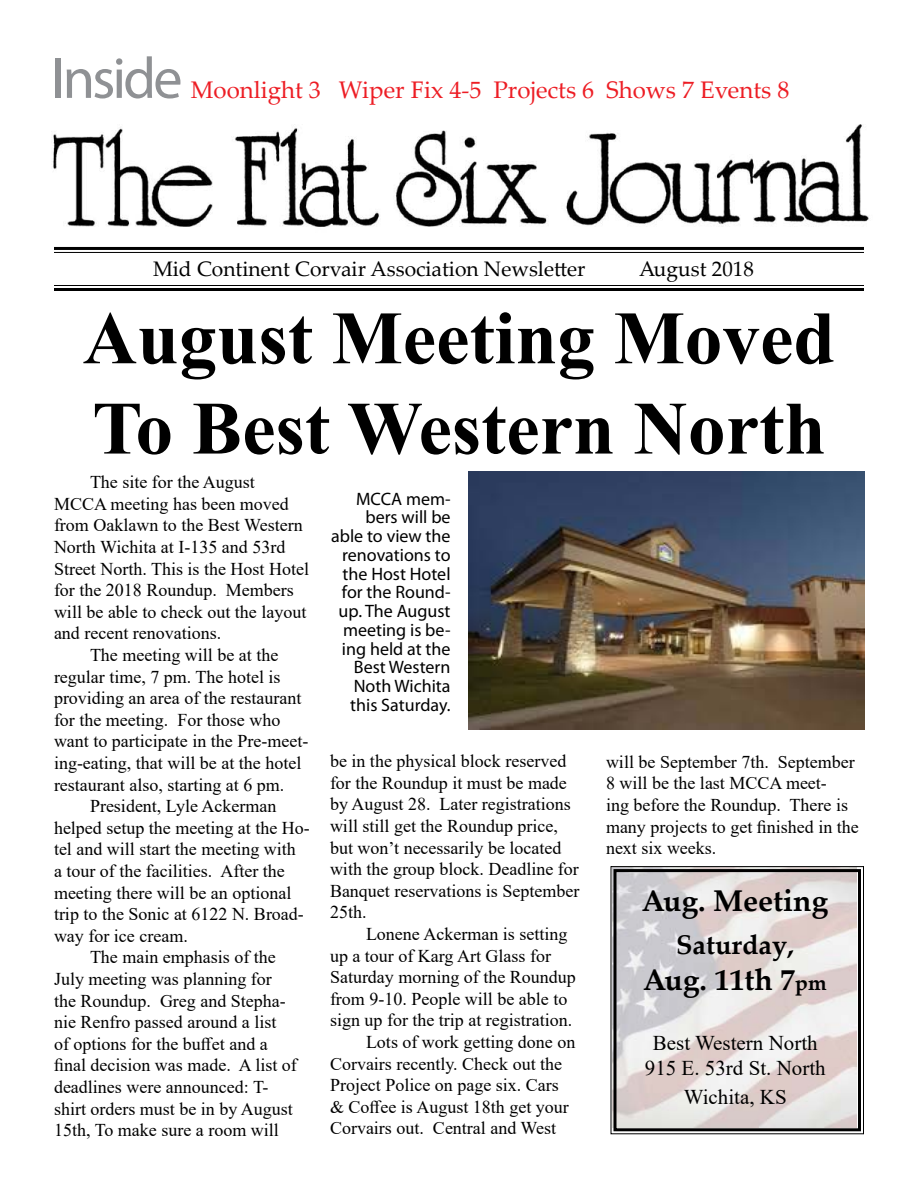
<style>
.page{position:relative;width:918px;height:1188px;background:#fff}
.page>*{position:absolute;margin:0;border:0;box-sizing:border-box;transform-origin:0 0}
.t1{font:700 75.3px/90.3px "Times New Roman";color:#000}
.t2{font:58.5px "Myriad Pro";letter-spacing:-.05em;color:#8f9194}
.t3{font:700 30px "Palatino Linotype";color:#000}
.t4{font:700 27px "Palatino Linotype";color:#000}
.t5{font:24px "Palatino Linotype";color:#ed1d24}
.t6{font:21px "Palatino Linotype";color:#000}
.t7{font:21px/25.2px "Times New Roman";color:#000;text-align:center}
.t8{font:18px/21.6px "Times New Roman";color:#000}
.t9{font:18px/18.8px "Myriad Pro";color:#000;text-align:right}
.s1{font-size:21px}
</style>
<div class="page">
<svg style="left:610px;top:866px;width:254px;height:269px"></svg>
<div style="left:614px;top:869px;width:247px;height:262px;border:3px solid #000"></div>
<hr style="left:54px;top:247px;width:810px;height:3px;background:#000">
<hr style="left:54px;top:252px;width:810px;height:1px;background:#000">
<hr style="left:54px;top:285px;width:810px;height:1px;background:#000">
<hr style="left:54px;top:288px;width:810px;height:3px;background:#000">
<img style="left:53px;top:124px;width:816px;height:103px">
<img style="left:468px;top:472px;width:396px;height:258px">
<h2 class="t2" style="left:51px;top:42px;width:133px">Inside</h2>
<h3 class="t5" style="left:191px;top:73px;width:600px">Moonlight 3 Wiper Fix 4-5 Projects 6 Shows 7 Events 8</h3>
<p class="t6" style="left:153px;top:254px;width:434px">Mid Continent Corvair Association Newsletter</p>
<p class="t6" style="left:639px;top:254px;width:116px">August 2018</p>
<h1 class="t1" style="left:83px;top:291px;width:754px">August Meeting Moved<br>To Best Western North</h1>
<p class="t8" style="left:90px;top:471px;width:166px">The site for the August</p>
<p class="t8" style="left:54px;top:492px;width:236px">MCCA meeting has been moved</p>
<p class="t8" style="left:54px;top:514px;width:250px">from Oaklawn to the Best Western</p>
<p class="t8" style="left:54px;top:536px;width:233px">North Wichita at I-135 and 53rd</p>
<p class="t8" style="left:54px;top:557px;width:257px">Street North. This is the Host Hotel</p>
<p class="t8" style="left:54px;top:579px;width:241px">for the 2018 Roundup. Members</p>
<p class="t8" style="left:54px;top:600px;width:254px">will be able to check out the layout</p>
<p class="t8" style="left:54px;top:622px;width:169px">and recent renovations.</p>
<p class="t8" style="left:90px;top:644px;width:190px">The meeting will be at the</p>
<p class="t8" style="left:54px;top:665px;width:228px">regular time, 7 pm. The hotel is</p>
<p class="t8" style="left:54px;top:687px;width:249px">providing an area of the restaurant</p>
<p class="t8" style="left:54px;top:708px;width:228px">for the meeting. For those who</p>
<p class="t8" style="left:54px;top:730px;width:256px">want to participate in the Pre-meet-</p>
<p class="t8" style="left:54px;top:752px;width:249px">ing-eating, that will be at the hotel</p>
<p class="t8" style="left:54px;top:773px;width:232px">restaurant also, starting at 6 pm.</p>
<p class="t8" style="left:90px;top:795px;width:188px">President, Lyle Ackerman</p>
<p class="t8" style="left:54px;top:816px;width:257px">helped setup the meeting at the Ho-</p>
<p class="t8" style="left:54px;top:838px;width:243px">tel and will start the meeting with</p>
<p class="t8" style="left:54px;top:860px;width:232px">a tour of the facilities. After the</p>
<p class="t8" style="left:54px;top:881px;width:239px">meeting there will be an optional</p>
<p class="t8" style="left:54px;top:903px;width:251px">trip to the Sonic at 6122 N. Broad-</p>
<p class="t8" style="left:54px;top:924px;width:135px">way for ice cream.</p>
<p class="t8" style="left:90px;top:946px;width:187px">The main emphasis of the</p>
<p class="t8" style="left:54px;top:968px;width:219px">July meeting was planning for</p>
<p class="t8" style="left:54px;top:989px;width:233px">the Roundup. Greg and Stepha-</p>
<p class="t8" style="left:54px;top:1011px;width:224px">nie Renfro passed around a list</p>
<p class="t8" style="left:54px;top:1032px;width:215px">of options for the buffet and a</p>
<p class="t8" style="left:54px;top:1054px;width:244px">final decision was made. A list of</p>
<p class="t8" style="left:54px;top:1076px;width:216px">deadlines were announced: T-</p>
<p class="t8" style="left:54px;top:1097px;width:240px">shirt orders must be in by August</p>
<p class="t8" style="left:54px;top:1119px;width:226px">15th, To make sure a room will</p>
<p class="t9" style="left:331px;top:489px;width:121px">MCCA mem&shy;bers will be able to view the renovations to the Host Hotel for the Round&shy;up. The August meeting is be&shy;ing held at the<br>Best Western<br>Noth Wichita this Saturday.</p>
<p class="t8" style="left:330px;top:750px;width:251px">be in the physical block reserved for the Roundup it must be made by August 28. Later registrations will still get the Roundup price, but won’t necessarily be located with the group block. Deadline for<br>Banquet reservations is September<br>25th.</p>
<p class="t8" style="left:366px;top:923px;width:203px">Lonene Ackerman is setting</p>
<p class="t8" style="left:330px;top:944px;width:223px">up a tour of Karg Art Glass for</p>
<p class="t8" style="left:330px;top:966px;width:247px">Saturday morning of the Roundup</p>
<p class="t8" style="left:330px;top:987px;width:239px">from 9-10. People will be able to</p>
<p class="t8" style="left:330px;top:1009px;width:244px">sign up for the trip at registration.</p>
<p class="t8" style="left:366px;top:1031px;width:211px">Lots of work getting done on</p>
<p class="t8" style="left:330px;top:1052px;width:234px">Corvairs recently. Check out the</p>
<p class="t8" style="left:330px;top:1074px;width:230px">Project Police on page six. Cars</p>
<p class="t8" style="left:330px;top:1095px;width:240px">&amp; Coffee is August 18th get your</p>
<p class="t8" style="left:330px;top:1117px;width:228px">Corvairs out. Central and West</p>
<p class="t8" style="left:606px;top:750px;width:254px">will be September 7th. September<br>8 will be the last MCCA meet-<br>ing before the Roundup. There is many projects to get finished in the next six weeks.</p>
<h3 class="t3" style="left:642px;top:880px;width:188px">Aug. Meeting</h3>
<h3 class="t4" style="left:676px;top:926px;width:119px">Saturday,</h3>
<h3 class="t3" style="left:643px;top:959px;width:185px">Aug. 11th 7<span class="s1">pm</span></h3>
<p class="t7" style="left:645px;top:1029px;width:182px">Best Western North<br>915 E. 53rd St. North</p>
<p class="t7" style="left:684px;top:1083px;width:104px">Wichita, KS</p>
</div>
